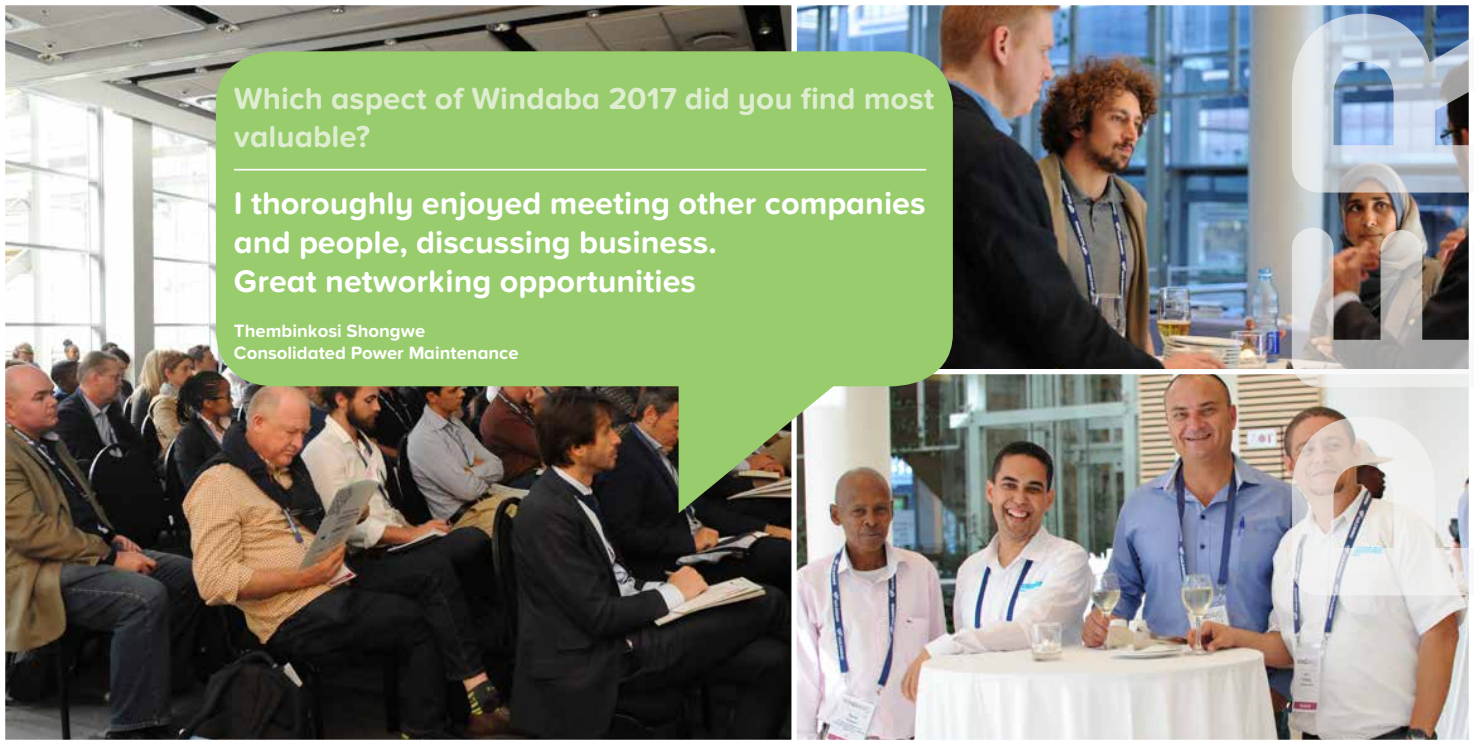
<style>
.page{position:relative;width:1474px;height:745px;background:#fff}
.page>*{position:absolute;margin:0;border:0;box-sizing:border-box;transform-origin:0 0}
.t1{font:700 32.38px/38.9px "Proxima Nova Soft";color:#fff}
.t2{font:700 31.5px/37.8px "Proxima Nova Soft";color:#deedcf}
.t3{font:700 18.55px/22.2px "Proxima Nova Soft";color:#fff}
</style>
<div class="page">
<img style="left:6px;top:6px;width:1461px;height:732px">
<div style="left:790px;top:369px;width:683px;height:375px;border:5px solid #fff"></div>
<div style="left:0;top:0;width:796px;height:744px;border:5px solid #fff"></div>
<img style="left:1291px;top:14px;width:182px;height:581px">
<img style="left:216px;top:51px;width:736px;height:462px">
<hr style="left:234px;top:169px;width:692px;height:1px;background:#fff">
<p class="t2" style="left:234px;top:80px;width:702px">Which aspect of Windaba 2017 did you find most valuable?</p>
<p class="t1" style="left:234px;top:184px;width:693px">I thoroughly enjoyed meeting other companies and people, discussing business.<br>Great networking opportunities</p>
<p class="t3" style="left:234px;top:319px;width:286px">Thembinkosi Shongwe<br>Consolidated Power Maintenance</p>
</div>
